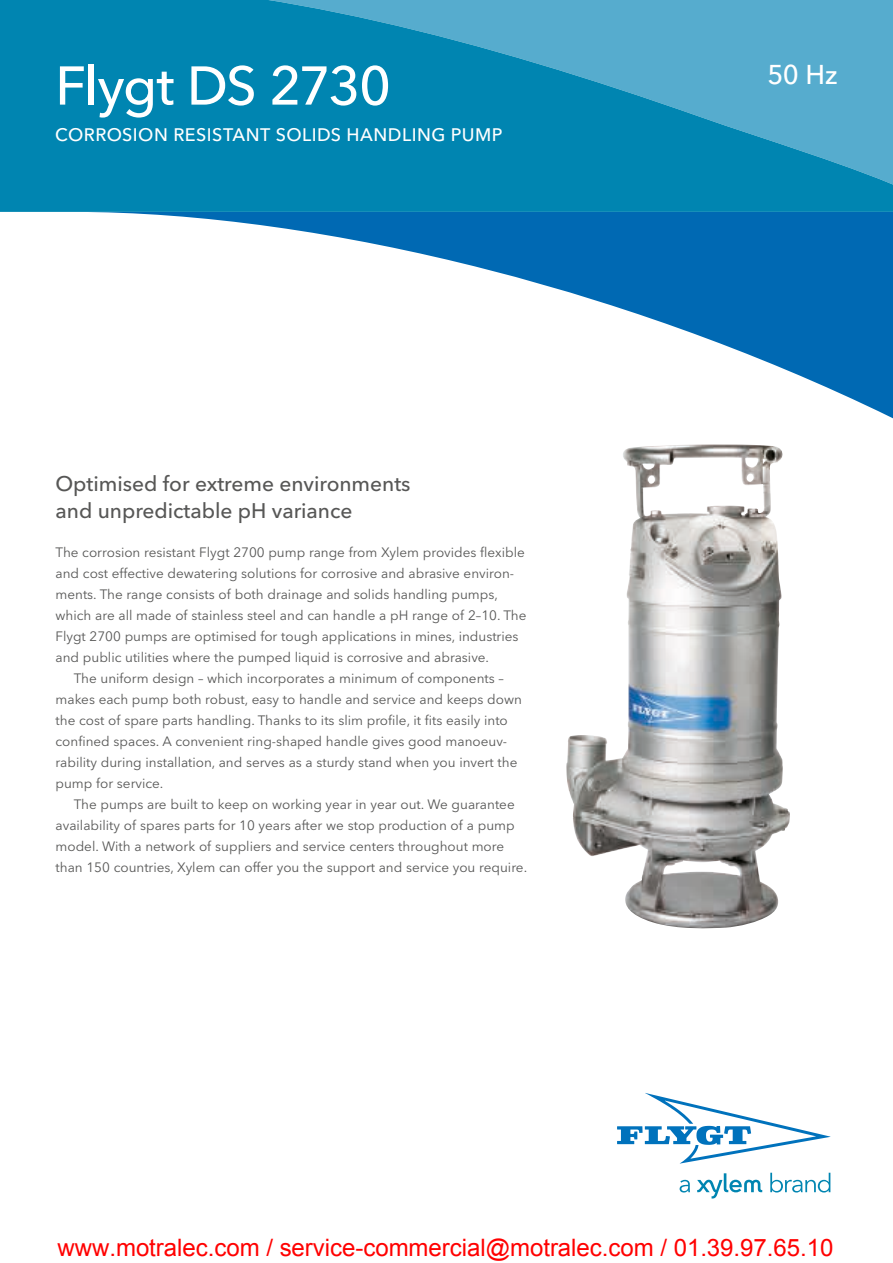
<style>
.page{position:relative;width:893px;height:1263px;background:#fff}
.page>*{position:absolute;margin:0;border:0;box-sizing:border-box;transform-origin:0 0}
.t1{font:500 54px "Avenir Next LT Pro";letter-spacing:-.035em;color:#fff}
.t2{font:500 27px "Avenir Next LT Pro";color:#fff}
.t3{font:24px "Arial";color:#f00}
.t4{font:500 21px/26.2px "Avenir Next LT Pro";letter-spacing:-.005em;color:#575756}
.t5{font:500 18px "Avenir Next LT Pro";letter-spacing:.025em;color:#fff}
.t6{font:13.5px "Avenir Next LT Pro";color:#575756}
</style>
<div class="page">
<svg style="left:90px;top:212px;width:803px;height:207px"></svg>
<svg style="left:0;top:0;width:893px;height:212px;background:#158eb8"></svg>
<svg style="left:617px;top:1093px;width:213px;height:70px"></svg>
<svg style="left:680px;top:1180px;width:10px;height:12px"></svg>
<svg style="left:770px;top:1173px;width:60px;height:19px"></svg>
<svg style="left:697px;top:1173px;width:65px;height:25px"></svg>
<img style="left:566px;top:448px;width:224px;height:481px">
<h1 class="t1" style="left:55px;top:53px;width:337px">Flygt DS 2730</h1>
<h3 class="t5" style="left:55px;top:124px;width:449px">Corrosion resistant solids handling pump</h3>
<h3 class="t4" style="left:56px;top:471px;width:356px">Optimised for extreme environments and unpredictable pH variance</h3>
<p class="t6" style="left:56px;top:544px;width:471px">The corrosion resistant Flygt 2700 pump range from Xylem provides flexible</p>
<p class="t6" style="left:56px;top:565px;width:460px">and cost effective dewatering solutions for corrosive and abrasive environ-</p>
<p class="t6" style="left:56px;top:586px;width:444px">ments. The range consists of both drainage and solids handling pumps,</p>
<p class="t6" style="left:56px;top:607px;width:472px">which are all made of stainless steel and can handle a pH range of 2–10. The</p>
<p class="t6" style="left:56px;top:628px;width:464px">Flygt 2700 pumps are optimised for tough applications in mines, industries</p>
<p class="t6" style="left:56px;top:649px;width:435px">and public utilities where the pumped liquid is corrosive and abrasive.</p>
<p class="t6" style="left:74px;top:670px;width:432px">The uniform design – which incorporates a minimum of components –</p>
<p class="t6" style="left:56px;top:691px;width:468px">makes each pump both robust, easy to handle and service and keeps down</p>
<p class="t6" style="left:56px;top:712px;width:454px">the cost of spare parts handling. Thanks to its slim profile, it fits easily into</p>
<p class="t6" style="left:56px;top:733px;width:453px">confined spaces. A convenient ring-shaped handle gives good manoeuv-</p>
<p class="t6" style="left:56px;top:754px;width:463px">rability during installation, and serves as a sturdy stand when you invert the</p>
<p class="t6" style="left:56px;top:775px;width:109px">pump for service.</p>
<p class="t6" style="left:74px;top:796px;width:442px">The pumps are built to keep on working year in year out. We guarantee</p>
<p class="t6" style="left:56px;top:817px;width:461px">availability of spares parts for 10 years after we stop production of a pump</p>
<p class="t6" style="left:56px;top:838px;width:450px">model. With a network of suppliers and service centers throughout more</p>
<p class="t6" style="left:56px;top:859px;width:473px">than 150 countries, Xylem can offer you the support and service you require.</p>
<h2 class="t2" style="left:767px;top:59px;width:72px">50 Hz</h2>
<h3 class="t3" style="left:58px;top:1239px;width:777px">www.motralec.com / service-commercial@motralec.com / 01.39.97.65.10</h3>
</div>
